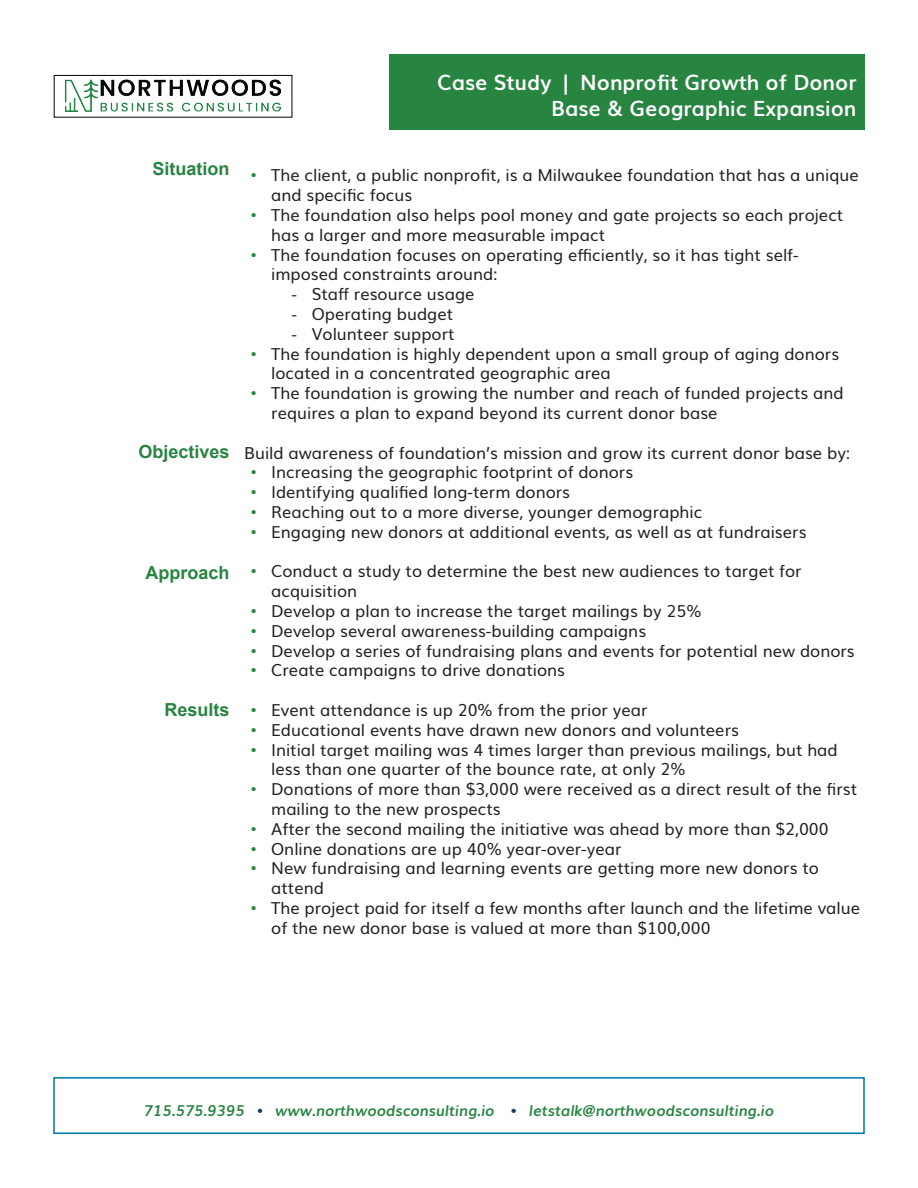
<style>
.page{position:relative;width:918px;height:1188px;background:#fff}
.page>*{position:absolute;margin:0;border:0;box-sizing:border-box;transform-origin:0 0}
.t1{font:700 21px/25.2px "Muli";color:#fff;text-align:right}
.t2{font:700 18px "Arial";color:#288441}
.t3{font:16.5px/19.8px "Muli";color:#231f20}
.t4{font:italic 700 15px "Muli";color:#288441}
.s1{font-family:"Arial";color:#288441}
.s2{font-family:"Arial";color:#163f5c}
.s3{font-family:"Arial";font-style:normal;color:#163f5c}
</style>
<div class="page">
<div style="left:389px;top:54px;width:476px;height:76px;background:#288441"></div>
<img style="left:64px;top:79px;width:218px;height:33px">
<div style="left:54px;top:75px;width:238px;height:42px;border:1px solid #000"></div>
<div style="left:53px;top:1077px;width:812px;height:57px;border:2px solid #0075a8"></div>
<p class="t2" style="left:153px;top:157px;width:79px">Situation</p>
<p class="t2" style="left:138px;top:440px;width:93px">Objectives</p>
<p class="t2" style="left:145px;top:560px;width:86px">Approach</p>
<p class="t2" style="left:164px;top:698px;width:67px">Results</p>
<p class="t1" style="left:437px;top:69px;width:421px">Case Study | Nonprofit Growth of Donor<br>Base &amp; Geographic Expansion</p>
<p class="t3" style="left:271px;top:164px;width:589px;text-indent:-20px"><span class="s1">•</span> The client, a public nonprofit, is a Milwaukee foundation that has a unique and specific focus</p>
<p class="t3" style="left:271px;top:204px;width:574px;text-indent:-20px"><span class="s1">•</span> The foundation also helps pool money and gate projects so each project has a larger and more measurable impact</p>
<p class="t3" style="left:271px;top:243px;width:529px;text-indent:-20px"><span class="s1">•</span> The foundation focuses on operating efficiently, so it has tight self&shy;imposed constraints around:</p>
<p class="t3" style="left:291px;top:283px;width:185px"><span class="s2">-</span> Staff resource usage</p>
<p class="t3" style="left:291px;top:303px;width:163px"><span class="s2">-</span> Operating budget</p>
<p class="t3" style="left:291px;top:323px;width:165px"><span class="s2">-</span> Volunteer support</p>
<p class="t3" style="left:271px;top:342px;width:569px;text-indent:-20px"><span class="s1">•</span> The foundation is highly dependent upon a small group of aging donors located in a concentrated geographic area</p>
<p class="t3" style="left:271px;top:382px;width:574px;text-indent:-20px"><span class="s1">•</span> The foundation is growing the number and reach of funded projects and requires a plan to expand beyond its current donor base</p>
<p class="t3" style="left:244px;top:441px;width:608px">Build awareness of foundation’s mission and grow its current donor base by:</p>
<p class="t3" style="left:251px;top:461px;width:384px"><span class="s1">•</span> Increasing the geographic footprint of donors</p>
<p class="t3" style="left:251px;top:481px;width:321px"><span class="s1">•</span> Identifying qualified long-term donors</p>
<p class="t3" style="left:251px;top:501px;width:453px"><span class="s1">•</span> Reaching out to a more diverse, younger demographic</p>
<p class="t3" style="left:251px;top:521px;width:557px"><span class="s1">•</span> Engaging new donors at additional events, as well as at fundraisers</p>
<p class="t3" style="left:271px;top:560px;width:532px;text-indent:-20px"><span class="s1">•</span> Conduct a study to determine the best new audiences to target for acquisition</p>
<p class="t3" style="left:251px;top:600px;width:452px"><span class="s1">•</span> Develop a plan to increase the target mailings by 25%</p>
<p class="t3" style="left:251px;top:620px;width:397px"><span class="s1">•</span> Develop several awareness-building campaigns</p>
<p class="t3" style="left:251px;top:639px;width:605px"><span class="s1">•</span> Develop a series of fundraising plans and events for potential new donors</p>
<p class="t3" style="left:251px;top:659px;width:316px"><span class="s1">•</span> Create campaigns to drive donations</p>
<p class="t3" style="left:251px;top:699px;width:398px"><span class="s1">•</span> Event attendance is up 20% from the prior year</p>
<p class="t3" style="left:251px;top:719px;width:490px"><span class="s1">•</span> Educational events have drawn new donors and volunteers</p>
<p class="t3" style="left:271px;top:738px;width:568px;text-indent:-20px"><span class="s1">•</span> Initial target mailing was 4 times larger than previous mailings, but had less than one quarter of the bounce rate, at only 2%</p>
<p class="t3" style="left:271px;top:778px;width:588px;text-indent:-20px"><span class="s1">•</span> Donations of more than $3,000 were received as a direct result of the first mailing to the new prospects</p>
<p class="t3" style="left:251px;top:818px;width:579px"><span class="s1">•</span> After the second mailing the initiative was ahead by more than $2,000</p>
<p class="t3" style="left:251px;top:837px;width:372px"><span class="s1">•</span> Online donations are up 40% year-over-year</p>
<p class="t3" style="left:271px;top:857px;width:549px;text-indent:-20px"><span class="s1">•</span> New fundraising and learning events are getting more new donors to attend</p>
<p class="t3" style="left:271px;top:897px;width:590px;text-indent:-20px"><span class="s1">•</span> The project paid for itself a few months after launch and the lifetime value of the new donor base is valued at more than $100,000</p>
<p class="t4" style="left:144px;top:1099px;width:632px">715.575.9395 <span class="s3">•</span> www.northwoodsconsulting.io <span class="s3">•</span> letstalk@northwoodsconsulting.io</p>
</div>
